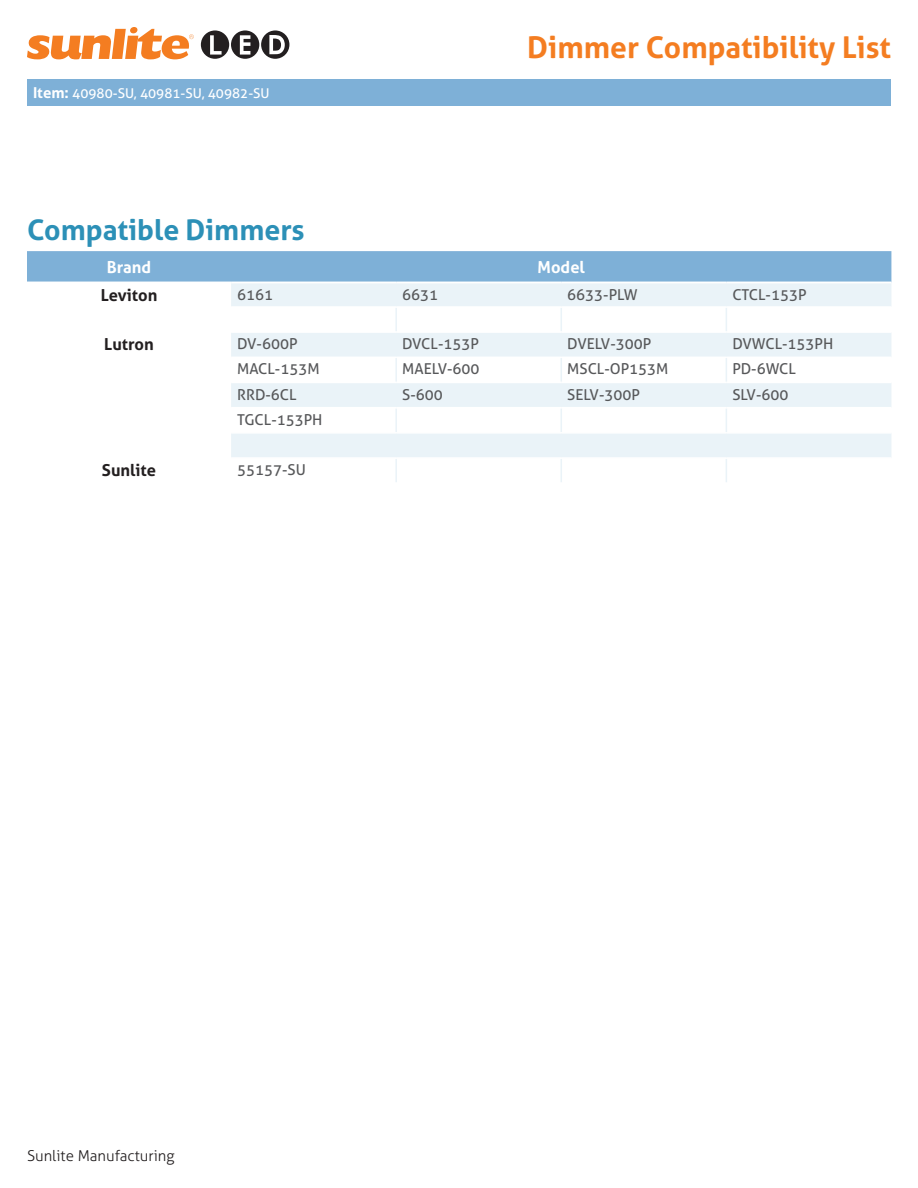
<style>
.page{position:relative;width:918px;height:1188px;background:#fff}
.page>*{position:absolute;margin:0;border:0;box-sizing:border-box;transform-origin:0 0}
.t1{font:700 30px "Aller";color:#f47d21}
.t2{font:700 28.5px "Aller";color:#2c90b7}
.t3{font:700 16.5px "Aller";color:#231f20}
.t4{font:700 16.5px "Aller";color:#fff}
.t5{font:15px "Aller";color:#57585a}
.t6{font:300 15px "Aller";color:#231f20}
.t7{font:13.5px "Aller";color:#fff}
.s1{font-weight:700;font-size:15px}
</style>
<div class="page">
<div style="left:27px;top:79px;width:864px;height:27px;background:#7eb0d7"></div>
<svg style="left:27px;top:27px;width:167px;height:32px"></svg>
<svg style="left:201px;top:30px;width:88px;height:29px"></svg>
<svg style="left:27px;top:251px;width:864px;height:231px"></svg>
<hr style="left:27px;top:306px;width:204px;height:2px;background:#fff">
<hr style="left:27px;top:331px;width:204px;height:2px;background:#fff">
<hr style="left:27px;top:357px;width:204px;height:1px;background:#fff">
<hr style="left:27px;top:382px;width:204px;height:1px;background:#fff">
<hr style="left:27px;top:407px;width:204px;height:1px;background:#fff">
<hr style="left:27px;top:432px;width:204px;height:2px;background:#fff">
<hr style="left:27px;top:457px;width:204px;height:2px;background:#fff">
<hr style="left:231px;top:306px;width:165px;height:2px;background:#fff">
<hr style="left:396px;top:306px;width:165px;height:2px;background:#fff">
<hr style="left:561px;top:306px;width:165px;height:2px;background:#fff">
<hr style="left:726px;top:306px;width:165px;height:2px;background:#fff">
<hr style="left:231px;top:331px;width:165px;height:2px;background:#fff">
<hr style="left:396px;top:331px;width:165px;height:2px;background:#fff">
<hr style="left:561px;top:331px;width:165px;height:2px;background:#fff">
<hr style="left:726px;top:331px;width:165px;height:2px;background:#fff">
<hr style="left:231px;top:357px;width:165px;height:1px;background:#fff">
<hr style="left:396px;top:357px;width:165px;height:1px;background:#fff">
<hr style="left:561px;top:357px;width:165px;height:1px;background:#fff">
<hr style="left:726px;top:357px;width:165px;height:1px;background:#fff">
<hr style="left:231px;top:382px;width:165px;height:1px;background:#fff">
<hr style="left:396px;top:382px;width:165px;height:1px;background:#fff">
<hr style="left:561px;top:382px;width:165px;height:1px;background:#fff">
<hr style="left:726px;top:382px;width:165px;height:1px;background:#fff">
<hr style="left:231px;top:407px;width:165px;height:1px;background:#fff">
<hr style="left:396px;top:407px;width:165px;height:1px;background:#fff">
<hr style="left:561px;top:407px;width:165px;height:1px;background:#fff">
<hr style="left:726px;top:407px;width:165px;height:1px;background:#fff">
<hr style="left:231px;top:432px;width:165px;height:2px;background:#fff">
<hr style="left:396px;top:432px;width:165px;height:2px;background:#fff">
<hr style="left:561px;top:432px;width:165px;height:2px;background:#fff">
<hr style="left:726px;top:432px;width:165px;height:2px;background:#fff">
<hr style="left:231px;top:457px;width:165px;height:2px;background:#fff">
<hr style="left:396px;top:457px;width:165px;height:2px;background:#fff">
<hr style="left:561px;top:457px;width:165px;height:2px;background:#fff">
<hr style="left:726px;top:457px;width:165px;height:2px;background:#fff">
<hr style="left:27px;top:282px;width:204px;height:1px;background:#fff">
<hr style="left:231px;top:282px;width:165px;height:1px;background:#fff">
<hr style="left:396px;top:282px;width:165px;height:1px;background:#fff">
<hr style="left:561px;top:282px;width:165px;height:1px;background:#fff">
<hr style="left:726px;top:282px;width:165px;height:1px;background:#fff">
<p class="t7" style="left:33px;top:85px;width:238px"><span class="s1">Item:</span> 40980-SU, 40981-SU, 40982-SU</p>
<p class="t2" style="left:27px;top:212px;width:279px">Compatible Dimmers</p>
<p class="t1" style="left:527px;top:29px;width:365px">Dimmer Compatibility List</p>
<p class="t4" style="left:107px;top:257px;width:46px">Brand</p>
<p class="t4" style="left:538px;top:257px;width:49px">Model</p>
<p class="t3" style="left:101px;top:285px;width:58px">Leviton</p>
<p class="t5" style="left:237px;top:285px;width:37px">6161</p>
<p class="t5" style="left:402px;top:285px;width:37px">6631</p>
<p class="t5" style="left:567px;top:285px;width:72px">6633-PLW</p>
<p class="t5" style="left:732px;top:285px;width:76px">CTCL-153P</p>
<p class="t3" style="left:104px;top:334px;width:51px">Lutron</p>
<p class="t5" style="left:237px;top:335px;width:62px">DV-600P</p>
<p class="t5" style="left:402px;top:335px;width:78px">DVCL-153P</p>
<p class="t5" style="left:567px;top:335px;width:85px">DVELV-300P</p>
<p class="t5" style="left:732px;top:335px;width:102px">DVWCL-153PH</p>
<p class="t5" style="left:237px;top:360px;width:84px">MACL-153M</p>
<p class="t5" style="left:402px;top:360px;width:79px">MAELV-600</p>
<p class="t5" style="left:567px;top:360px;width:103px">MSCL-OP153M</p>
<p class="t5" style="left:732px;top:360px;width:65px">PD-6WCL</p>
<p class="t5" style="left:237px;top:385px;width:61px">RRD-6CL</p>
<p class="t5" style="left:402px;top:385px;width:42px">S-600</p>
<p class="t5" style="left:567px;top:385px;width:74px">SELV-300P</p>
<p class="t5" style="left:732px;top:385px;width:58px">SLV-600</p>
<p class="t5" style="left:237px;top:410px;width:87px">TGCL-153PH</p>
<p class="t3" style="left:102px;top:460px;width:56px">Sunlite</p>
<p class="t5" style="left:237px;top:461px;width:70px">55157-SU</p>
<p class="t6" style="left:27px;top:1147px;width:149px">Sunlite Manufacturing</p>
</div>
